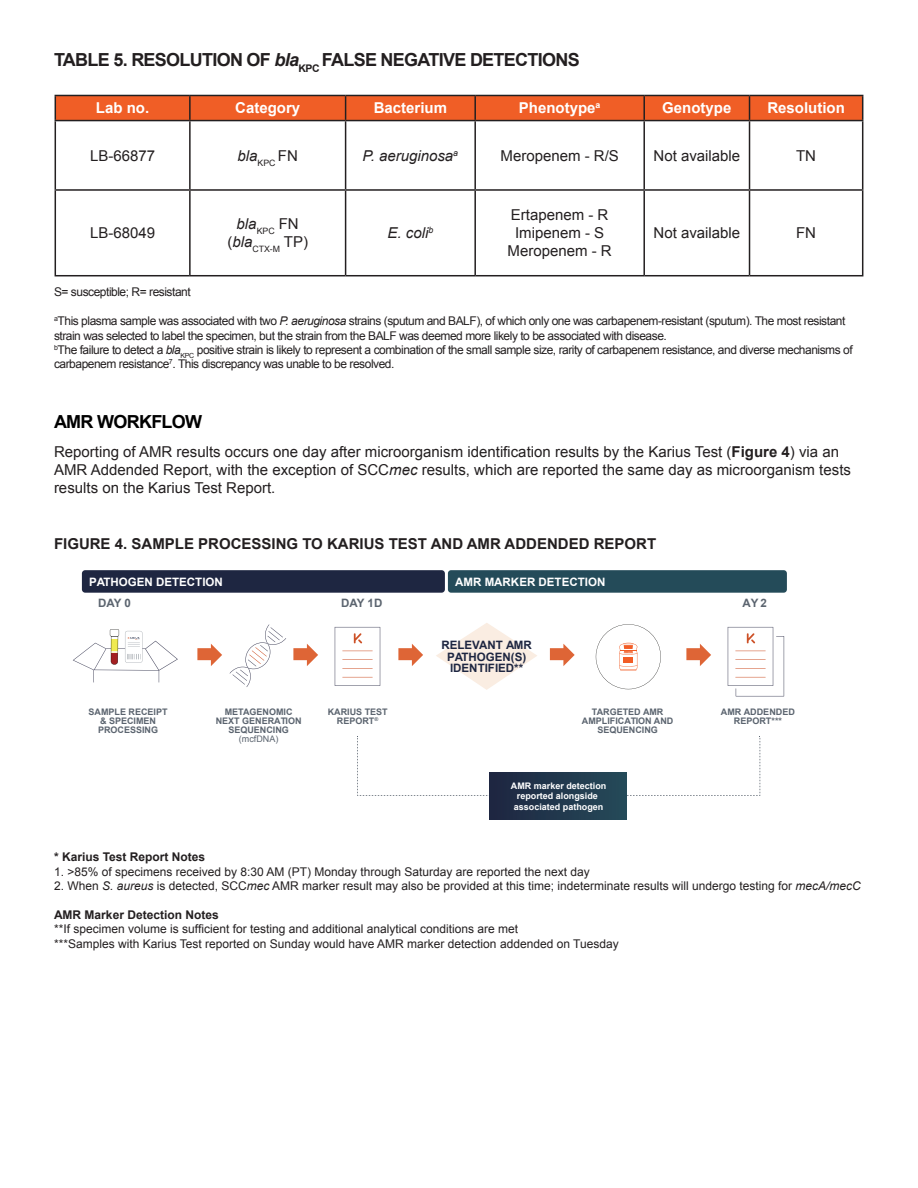
<style>
.page{position:relative;width:918px;height:1188px;background:#fff}
.page>*{position:absolute;margin:0;border:0;box-sizing:border-box;transform-origin:0 0}
.t1{font:700 18px "Arial";letter-spacing:-.04em;color:#231f20}
.t2{font:700 18px "Arial";letter-spacing:-.04em;color:#000}
.t3{font:15px/18px "Arial";color:#231f20}
.t4{font:700 15px "Arial";color:#231f20}
.t5{font:700 15px "Arial";color:#fff}
.t6{font:italic 15px "Arial";color:#231f20}
.t7{font:12px/14.4px "Arial";letter-spacing:-.04em;color:#231f20}
.t8{font:12px "Arial";color:#231f20}
.t9{font:700 12px "Arial";color:#231f20}
.t10{font:700 11.55px "Arial";color:#fff}
.t11{font:700 11.55px/11.2px "Arial";color:#1e2641;text-align:center}
.t12{font:700 11.55px "Arial";color:#5b646f}
.t13{font:700 9px/9px "Arial";color:#5b646f;text-align:center}
.t14{font:700 9px/10.5px "Arial";color:#fff;text-align:center}
.t15{font:9px "Arial";color:#5b646f}
.t16{font:8.7px "Arial";color:#231f20}
.s1{font-style:italic}
.s2{font-style:normal}
.s3{font-weight:700}
</style>
<div class="page">
<svg style="left:55px;top:95px;width:808px;height:25px;background:#e25925"></svg>
<hr style="left:55px;top:120px;width:135px;height:1px;background:#231f20">
<hr style="left:55px;top:121px;width:1px;height:68px;background:#231f20">
<hr style="left:190px;top:120px;width:156px;height:1px;background:#231f20">
<hr style="left:189px;top:121px;width:2px;height:68px;background:#231f20">
<hr style="left:346px;top:120px;width:129px;height:1px;background:#231f20">
<hr style="left:345px;top:121px;width:1px;height:68px;background:#231f20">
<hr style="left:475px;top:120px;width:169px;height:1px;background:#231f20">
<hr style="left:474px;top:121px;width:2px;height:68px;background:#231f20">
<hr style="left:644px;top:120px;width:106px;height:1px;background:#231f20">
<hr style="left:643px;top:121px;width:2px;height:68px;background:#231f20">
<hr style="left:750px;top:120px;width:113px;height:1px;background:#231f20">
<hr style="left:749px;top:121px;width:1px;height:68px;background:#231f20">
<hr style="left:862px;top:121px;width:1px;height:68px;background:#231f20">
<hr style="left:55px;top:189px;width:135px;height:2px;background:#231f20">
<hr style="left:55px;top:191px;width:1px;height:84px;background:#231f20">
<hr style="left:190px;top:189px;width:156px;height:2px;background:#231f20">
<hr style="left:189px;top:191px;width:2px;height:84px;background:#231f20">
<hr style="left:346px;top:189px;width:129px;height:2px;background:#231f20">
<hr style="left:345px;top:191px;width:1px;height:84px;background:#231f20">
<hr style="left:475px;top:189px;width:169px;height:2px;background:#231f20">
<hr style="left:474px;top:191px;width:2px;height:84px;background:#231f20">
<hr style="left:644px;top:189px;width:106px;height:2px;background:#231f20">
<hr style="left:643px;top:191px;width:2px;height:84px;background:#231f20">
<hr style="left:750px;top:189px;width:113px;height:2px;background:#231f20">
<hr style="left:749px;top:191px;width:1px;height:84px;background:#231f20">
<hr style="left:862px;top:191px;width:1px;height:84px;background:#231f20">
<hr style="left:55px;top:275px;width:135px;height:1px;background:#231f20">
<hr style="left:190px;top:275px;width:156px;height:1px;background:#231f20">
<hr style="left:346px;top:275px;width:129px;height:1px;background:#231f20">
<hr style="left:475px;top:275px;width:169px;height:1px;background:#231f20">
<hr style="left:644px;top:275px;width:106px;height:1px;background:#231f20">
<hr style="left:750px;top:275px;width:113px;height:1px;background:#231f20">
<div style="left:82px;top:570px;width:363px;height:23px;background:#1e2641;border-radius:3px"></div>
<div style="left:448px;top:570px;width:339px;height:23px;background:#244b59;border-radius:3px"></div>
<svg style="left:230px;top:624px;width:56px;height:63px"></svg>
<svg style="left:73px;top:629px;width:105px;height:53px"></svg>
<svg style="left:335px;top:627px;width:45px;height:59px"></svg>
<svg style="left:436px;top:623px;width:101px;height:67px"></svg>
<svg style="left:197px;top:644px;width:25px;height:22px"></svg>
<svg style="left:293px;top:644px;width:25px;height:22px"></svg>
<svg style="left:398px;top:644px;width:25px;height:22px"></svg>
<svg style="left:550px;top:644px;width:25px;height:22px"></svg>
<svg style="left:686px;top:644px;width:25px;height:22px"></svg>
<svg style="left:728px;top:627px;width:56px;height:69px"></svg>
<svg style="left:596px;top:624px;width:65px;height:65px"></svg>
<svg style="left:357px;top:736px;width:404px;height:60px"></svg>
<div style="left:490px;top:773px;width:136px;height:46px;background:linear-gradient(to right,#1e2541,#254a59)"></div>
<p class="t1" style="left:54px;top:48px;width:527px">TABLE 5. RESOLUTION OF <span class="s1">bla</span><sub>KPC</sub> FALSE NEGATIVE DETECTIONS</p>
<p class="t5" style="left:96px;top:98px;width:55px">Lab no.</p>
<p class="t5" style="left:235px;top:98px;width:67px">Category</p>
<p class="t5" style="left:374px;top:98px;width:75px">Bacterium</p>
<p class="t5" style="left:519px;top:98px;width:83px">Phenotype<sup>a</sup></p>
<p class="t5" style="left:662px;top:98px;width:71px">Genotype</p>
<p class="t5" style="left:767px;top:98px;width:79px">Resolution</p>
<p class="t3" style="left:90px;top:147px;width:67px">LB-66877</p>
<p class="t6" style="left:238px;top:146px;width:62px">bla<sub>KPC</sub> <span class="s2">FN</span></p>
<p class="t6" style="left:363px;top:146px;width:97px">P. aeruginosa<sup>a</sup></p>
<p class="t3" style="left:501px;top:147px;width:120px">Meropenem - R/S</p>
<p class="t3" style="left:654px;top:147px;width:88px">Not available</p>
<p class="t3" style="left:796px;top:147px;width:21px">TN</p>
<p class="t3" style="left:90px;top:224px;width:67px">LB-68049</p>
<p class="t6" style="left:237px;top:214px;width:64px">bla<sub>KPC</sub> <span class="s2">FN</span></p>
<p class="t16" style="left:227px;top:244px;width:82px"><sup>(</sup><sup>bla</sup>CTX-M <sup>TP)</sup></p>
<p class="t6" style="left:388px;top:223px;width:47px">E. coli<sup>b</sup></p>
<p class="t3" style="left:511px;top:206px;width:99px">Ertapenem - R</p>
<p class="t3" style="left:515px;top:224px;width:91px">Imipenem - S</p>
<p class="t3" style="left:508px;top:242px;width:106px">Meropenem - R</p>
<p class="t3" style="left:654px;top:224px;width:88px">Not available</p>
<p class="t3" style="left:796px;top:224px;width:21px">FN</p>
<p class="t7" style="left:54px;top:285px;width:138px">S= susceptible; R= resistant</p>
<p class="t7" style="left:54px;top:314px;width:793px"><sup>a</sup>This plasma sample was associated with two <span class="s1">P. aeruginosa</span> strains (sputum and BALF), of which only one was carbapenem-resistant (sputum). The most resistant strain was selected to label the specimen, but the strain from the BALF was deemed more likely to be associated with disease.</p>
<p class="t7" style="left:54px;top:343px;width:800px"><sup>b</sup>The failure to detect a <span class="s1">bla</span><sub>KPC</sub> positive strain is likely to represent a combination of the small sample size, rarity of carbapenem resistance, and diverse mechanisms of carbapenem resistance<sup>7</sup>. This discrepancy was unable to be resolved.</p>
<p class="t2" style="left:54px;top:410px;width:150px">AMR WORKFLOW</p>
<p class="t3" style="left:54px;top:443px;width:799px">Reporting of AMR results occurs one day after microorganism identification results by the Karius Test (<span class="s3">Figure 4</span>) via an<br>AMR Addended Report, with the exception of SCC<span class="s1">mec</span> results, which are reported the same day as microorganism tests results on the Karius Test Report.</p>
<p class="t4" style="left:54px;top:534px;width:604px">FIGURE 4. SAMPLE PROCESSING TO KARIUS TEST AND AMR ADDENDED REPORT</p>
<p class="t10" style="left:89px;top:575px;width:135px">PATHOGEN DETECTION</p>
<p class="t10" style="left:455px;top:575px;width:152px">AMR MARKER DETECTION</p>
<p class="t12" style="left:341px;top:596px;width:43px">DAY 1D</p>
<p class="t12" style="left:743px;top:596px;width:26px">AY 2</p>
<p class="t12" style="left:98px;top:596px;width:34px">DAY 0</p>
<p class="t13" style="left:89px;top:708px;width:81px">SAMPLE RECEIPT &amp; SPECIMEN<br>PROCESSING</p>
<p class="t13" style="left:216px;top:708px;width:87px">METAGENOMIC<br>NEXT GENERATION<br>SEQUENCING</p>
<p class="t15" style="left:239px;top:733px;width:41px">(mcfDNA)</p>
<p class="t11" style="left:441px;top:640px;width:92px">RELEVANT AMR<br>PATHOGEN(S)<br>IDENTIFIED**</p>
<p class="t13" style="left:328px;top:708px;width:62px">KARIUS TEST<br>REPORT<sup>®</sup></p>
<p class="t13" style="left:582px;top:708px;width:93px">TARGETED AMR<br>AMPLIFICATION AND<br>SEQUENCING</p>
<p class="t13" style="left:721px;top:708px;width:76px">AMR ADDENDED<br>REPORT***</p>
<p class="t14" style="left:511px;top:781px;width:97px">AMR marker detection reported alongside associated pathogen</p>
<p class="t9" style="left:54px;top:849px;width:153px">* Karius Test Report Notes</p>
<p class="t8" style="left:54px;top:864px;width:537px">1. &gt;85% of specimens received by 8:30 AM (PT) Monday through Saturday are reported the next day</p>
<p class="t8" style="left:54px;top:878px;width:808px">2. When <span class="s1">S. aureus</span> is detected, SCC<span class="s1">mec</span> AMR marker result may also be provided at this time; indeterminate results will undergo testing for <span class="s1">mecA/mecC</span></p>
<p class="t9" style="left:54px;top:907px;width:166px">AMR Marker Detection Notes</p>
<p class="t8" style="left:54px;top:921px;width:466px">**If specimen volume is sufficient for testing and additional analytical conditions are met</p>
<p class="t8" style="left:54px;top:936px;width:566px">***Samples with Karius Test reported on Sunday would have AMR marker detection addended on Tuesday</p>
</div>
